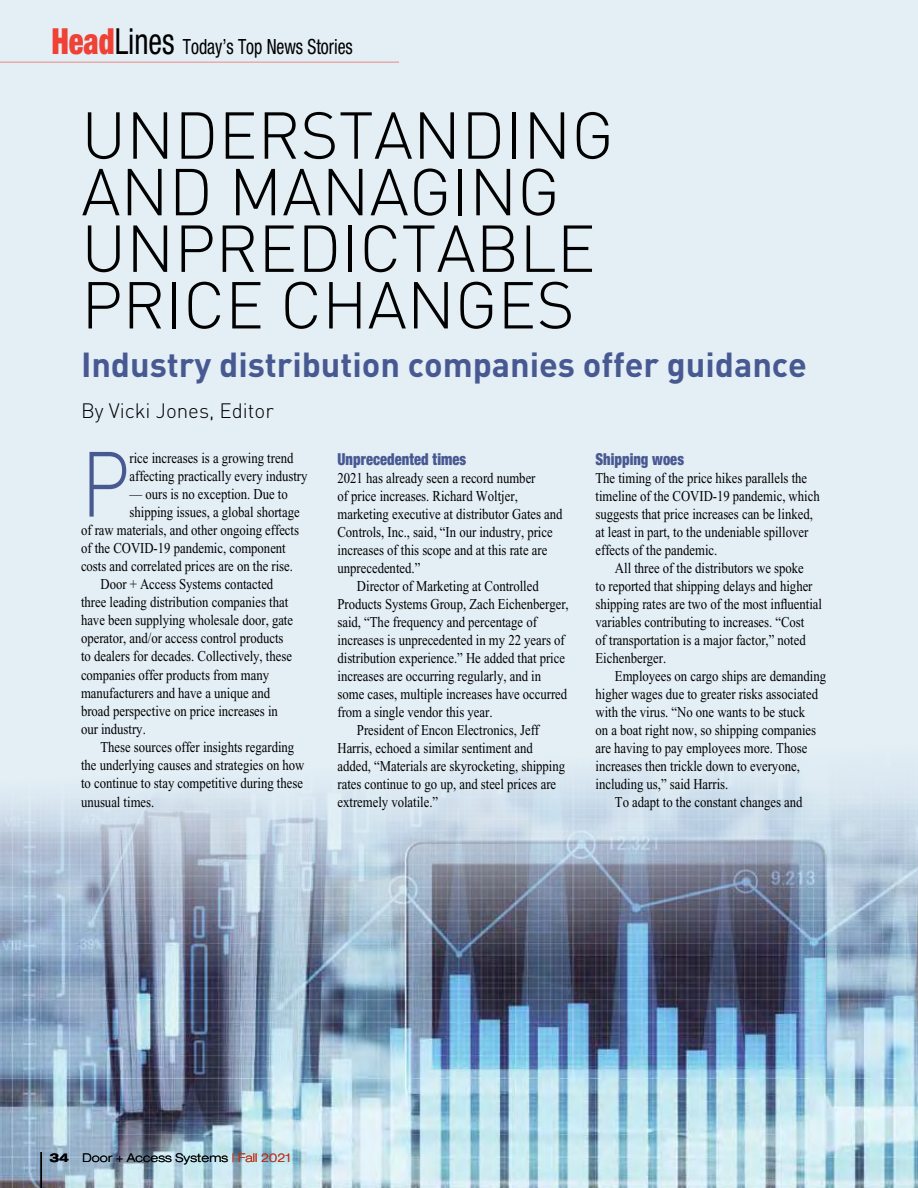
<style>
.page{position:relative;width:918px;height:1188px;background:#e3eef5}
.page>*{position:absolute;margin:0;border:0;box-sizing:border-box;transform-origin:0 0}
.t1{font:300 90.9px "DIN Pro";color:#485992;scale:.85 1}
.t2{font:300 65.25px/56.6px "DIN Pro";color:#000}
.t3{font:700 34.35px "DIN Pro";color:#485992}
.t4{font:condensed 21px "Helvetica Neue";color:#000;scale:.85 1}
.t5{font:300 20.55px "DIN Pro";color:#000}
.t6{font:900 condensed 16.5px "Helvetica Neue";letter-spacing:.005em;color:#485992;scale:.88 1}
.t7{font:15px/18px "Times New Roman";color:#000;scale:.85 1}
.t8{font:300 expanded 12px "Helvetica Neue";letter-spacing:.01em;color:#000}
.s1{font-weight:900;font-size:36px;color:#ef4135}
.s2{font-size:36px}
.s3{font-weight:700}
.s4{color:#c0311a}
</style>
<div class="page">
<img style="left:0;top:768px;width:918px;height:420px">
<hr style="left:0;top:61px;width:399px;height:2px;background:#ef4135">
<hr style="left:40px;top:1152px;width:2px;height:36px;background:#000">
<h3 class="t4" style="left:51px;top:34px;width:356px"><span class="s1">Head</span><span class="s2">Lines</span> Today’s Top News Stories</h3>
<h2 class="t2" style="left:81px;top:101px;width:534px">UNDERSTANDING<br>AND MANAGING<br>UNPREDICTABLE<br>PRICE CHANGES</h2>
<h3 class="t3" style="left:81px;top:336px;width:728px">Industry distribution companies offer guidance</h3>
<h3 class="t5" style="left:81px;top:394px;width:194px">By Vicki Jones, Editor</h3>
<h1 class="t1" style="left:81px;top:414px;width:59px">P</h1>
<p class="t7" style="left:130px;top:449px;width:211px">rice increases is a growing trend affecting practically every industry</p>
<p class="t7" style="left:130px;top:485px;width:188px">— ours is no exception. Due to</p>
<p class="t7" style="left:130px;top:503px;width:202px">shipping issues, a global shortage</p>
<p class="t7" style="left:81px;top:521px;width:258px">of raw materials, and other ongoing effects</p>
<p class="t7" style="left:81px;top:539px;width:243px">of the COVID-19 pandemic, component</p>
<p class="t7" style="left:81px;top:557px;width:251px">costs and correlated prices are on the rise.</p>
<p class="t7" style="left:100px;top:575px;width:205px">Door + Access Systems contacted</p>
<p class="t7" style="left:81px;top:593px;width:245px">three leading distribution companies that</p>
<p class="t7" style="left:81px;top:611px;width:251px">have been supplying wholesale door, gate</p>
<p class="t7" style="left:81px;top:629px;width:240px">operator, and/or access control products</p>
<p class="t7" style="left:81px;top:647px;width:250px">to dealers for decades. Collectively, these</p>
<p class="t7" style="left:81px;top:666px;width:223px">companies offer products from many</p>
<p class="t7" style="left:81px;top:684px;width:224px">manufacturers and have a unique and</p>
<p class="t7" style="left:81px;top:702px;width:233px">broad perspective on price increases in</p>
<p class="t7" style="left:81px;top:720px;width:78px">our industry.</p>
<p class="t7" style="left:100px;top:738px;width:230px">These sources offer insights regarding</p>
<p class="t7" style="left:81px;top:756px;width:264px">the underlying causes and strategies on how</p>
<p class="t7" style="left:81px;top:774px;width:263px">to continue to stay competitive during these</p>
<p class="t7" style="left:81px;top:793px;width:88px">unusual times.</p>
<p class="t6" style="left:338px;top:449px;width:148px">Unprecedented times</p>
<p class="t7" style="left:338px;top:469px;width:235px">2021 has already seen a record number</p>
<p class="t7" style="left:338px;top:487px;width:214px">of price increases. Richard Woltjer,</p>
<p class="t7" style="left:338px;top:505px;width:266px">marketing executive at distributor Gates and</p>
<p class="t7" style="left:338px;top:523px;width:255px">Controls, Inc., said, “In our industry, price</p>
<p class="t7" style="left:338px;top:541px;width:248px">increases of this scope and at this rate are</p>
<p class="t7" style="left:338px;top:559px;width:99px">unprecedented.”</p>
<p class="t7" style="left:357px;top:577px;width:215px">Director of Marketing at Controlled</p>
<p class="t7" style="left:338px;top:595px;width:274px">Products Systems Group, Zach Eichenberger,</p>
<p class="t7" style="left:338px;top:613px;width:236px">said, “The frequency and percentage of</p>
<p class="t7" style="left:338px;top:631px;width:269px">increases is unprecedented in my 22 years of</p>
<p class="t7" style="left:338px;top:649px;width:269px">distribution experience.” He added that price</p>
<p class="t7" style="left:338px;top:667px;width:241px">increases are occurring regularly, and in</p>
<p class="t7" style="left:338px;top:685px;width:272px">some cases, multiple increases have occurred</p>
<p class="t7" style="left:338px;top:703px;width:184px">from a single vendor this year.</p>
<p class="t7" style="left:357px;top:721px;width:216px">President of Encon Electronics, Jeff</p>
<p class="t7" style="left:338px;top:739px;width:231px">Harris, echoed a similar sentiment and</p>
<p class="t7" style="left:338px;top:757px;width:269px">added, “Materials are skyrocketing, shipping</p>
<p class="t7" style="left:338px;top:775px;width:259px">rates continue to go up, and steel prices are</p>
<p class="t7" style="left:338px;top:793px;width:120px">extremely volatile.”</p>
<p class="t6" style="left:596px;top:449px;width:102px">Shipping woes</p>
<p class="t7" style="left:596px;top:469px;width:265px">The timing of the price hikes parallels the timeline of the COVID-19 pandemic, which suggests that price increases can be linked, at least in part, to the undeniable spillover effects of the pandemic.</p>
<p class="t7" style="left:596px;top:559px;width:268px;text-indent:19px">All three of the distributors we spoke<br>to reported that shipping delays and higher shipping rates are two of the most influential variables contributing to increases. “Cost<br>of transportation is a major factor,” noted Eichenberger.</p>
<p class="t7" style="left:615px;top:667px;width:250px">Employees on cargo ships are demanding</p>
<p class="t7" style="left:596px;top:685px;width:263px">higher wages due to greater risks associated</p>
<p class="t7" style="left:596px;top:703px;width:248px">with the virus. “No one wants to be stuck</p>
<p class="t7" style="left:596px;top:721px;width:261px">on a boat right now, so shipping companies</p>
<p class="t7" style="left:596px;top:739px;width:251px">are having to pay employees more. Those</p>
<p class="t7" style="left:596px;top:757px;width:242px">increases then trickle down to everyone,</p>
<p class="t7" style="left:596px;top:775px;width:158px">including us,” said Harris.</p>
<p class="t7" style="left:615px;top:793px;width:222px">To adapt to the constant changes and</p>
<p class="t8" style="left:49px;top:1151px;width:243px"><span class="s3">34</span> Door + Access Systems <span class="s4">| Fall 2021</span></p>
</div>
